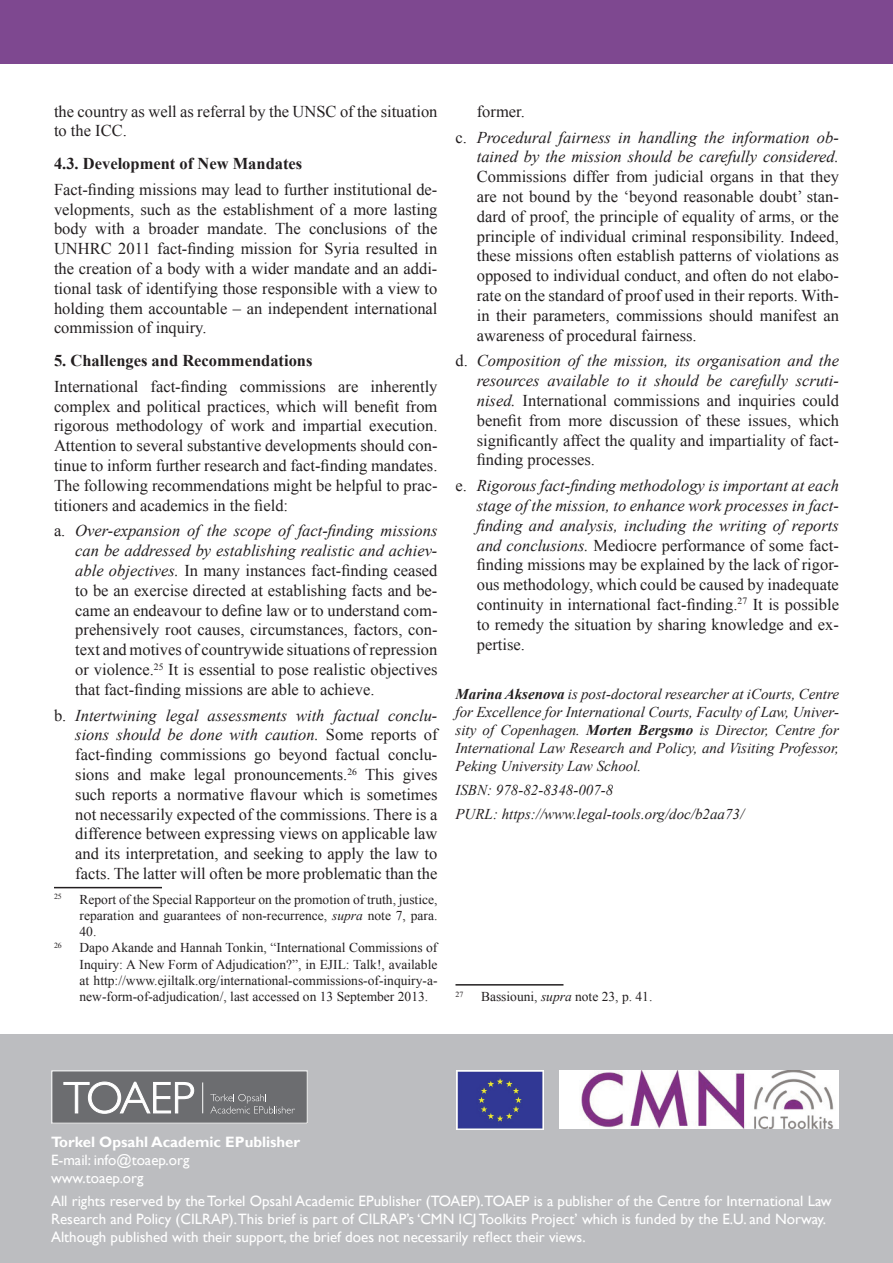
<style>
.page{position:relative;width:893px;height:1263px;background:#fff}
.page>*{position:absolute;margin:0;border:0;box-sizing:border-box;transform-origin:0 0}
.t1{font:16.5px/19.8px "Times New Roman";color:#231f20;text-align:justify}
.t2{font:italic 16.5px/25.8px "Times New Roman";color:#231f20}
.t3{font:700 16.5px "Times New Roman";color:#231f20}
.t4{font:15px/18px "Gill Sans";color:#fff}
.t5{font:italic 15px/18px "Times New Roman";color:#231f20;text-align:justify}
.t6{font:700 15px "Gill Sans";color:#fff}
.t7{font:13.5px/16.2px "Times New Roman";color:#231f20;text-align:justify}
.t8{font:7.8px "Times New Roman";color:#231f20}
.s1{font-style:italic}
.s2{font-style:normal}
.s3{font-weight:700}
</style>
<div class="page">
<div style="left:0;top:1035px;width:893px;height:228px;background:#bcbdc0"></div>
<div style="left:0;top:0;width:893px;height:64px;background:#7e4890"></div>
<svg style="left:53px;top:1072px;width:253px;height:50px;background:#7d7d80"></svg>
<hr style="left:202px;top:1082px;width:1px;height:31px;background:#fff">
<div style="left:51px;top:1070px;width:257px;height:54px;border:1px solid #fff"></div>
<img style="left:456px;top:1070px;width:87px;height:59px">
<img style="left:560px;top:1071px;width:278px;height:58px">
<hr style="left:54px;top:887px;width:108px;height:1px;background:#231f20">
<hr style="left:455px;top:984px;width:108px;height:1px;background:#231f20">
<p class="t1" style="left:54px;top:101px;width:385px">the country as well as referral by the UNSC of the situation to the ICC.</p>
<p class="t3" style="left:54px;top:152px;width:250px">4.3. Development of New Mandates</p>
<p class="t1" style="left:54px;top:179px;width:385px">Fact-finding missions may lead to further institutional de&shy;velopments, such as the establishment of a more lasting body with a broader mandate. The conclusions of the UNHRC 2011 fact-finding mission for Syria resulted in the creation of a body with a wider mandate and an addi&shy;tional task of identifying those responsible with a view to holding them accountable – an independent international commission of inquiry.</p>
<p class="t3" style="left:54px;top:349px;width:260px">5. Challenges and Recommendations</p>
<p class="t1" style="left:54px;top:376px;width:385px">International fact-finding commissions are inherently complex and political practices, which will benefit from rigorous methodology of work and impartial execution.<br>Attention to several substantive developments should con&shy;tinue to inform further research and fact-finding mandates.<br>The following recommendations might be helpful to prac&shy;titioners and academics in the field:</p>
<p class="t1" style="left:75px;top:521px;width:364px;text-indent:-21px">a. <span class="s1">Over-expansion of the scope of fact-finding missions can be addressed by establishing realistic and achiev&shy;able objectives.</span> In many instances fact-finding ceased to be an exercise directed at establishing facts and be&shy;came an endeavour to define law or to understand com&shy;prehensively root causes, circumstances, factors, con&shy;text and motives of countrywide situations of repression or violence.<sup>25</sup> It is essential to pose realistic objectives that fact-finding missions are able to achieve.</p>
<p class="t1" style="left:75px;top:705px;width:364px;text-indent:-21px">b. <span class="s1">Intertwining legal assessments with factual conclu&shy;sions should be done with caution.</span> Some reports of fact-finding commissions go beyond factual conclu&shy;sions and make legal pronouncements.<sup>26</sup> This gives such reports a normative flavour which is sometimes not necessarily expected of the commissions. There is a difference between expressing views on applicable law and its interpretation, and seeking to apply the law to facts. The latter will often be more problematic than the</p>
<p class="t8" style="left:54px;top:891px;width:9px">25</p>
<p class="t7" style="left:80px;top:891px;width:359px">Report of the Special Rapporteur on the promotion of truth, justice, reparation and guarantees of non-recurrence, <span class="s1">supra</span> note 7, para.<br>40.</p>
<p class="t8" style="left:54px;top:940px;width:9px">26</p>
<p class="t7" style="left:80px;top:939px;width:359px">Dapo Akande and Hannah Tonkin, “International Commissions of Inquiry: A New Form of Adjudication?”, in EJIL: Talk!, available at http://www.ejiltalk.org/international-commissions-of-inquiry-a&shy;new-form-of-adjudication/, last accessed on 13 September 2013.</p>
<p class="t2" style="left:455px;top:98px;width:385px;text-indent:21px"><span class="s2">former.<br>c.</span> Procedural fairness in handling the information ob-</p>
<p class="t2" style="left:477px;top:143px;width:364px">tained by the mission should be carefully considered.</p>
<p class="t1" style="left:477px;top:166px;width:364px">Commissions differ from judicial organs in that they are not bound by the ‘beyond reasonable doubt’ stan&shy;dard of proof, the principle of equality of arms, or the principle of individual criminal responsibility. Indeed, these missions often establish patterns of violations as opposed to individual conduct, and often do not elabo&shy;rate on the standard of proof used in their reports. With&shy;in their parameters, commissions should manifest an awareness of procedural fairness.</p>
<p class="t1" style="left:477px;top:351px;width:364px;text-indent:-21px">d. <span class="s1">Composition of the mission, its organisation and the resources available to it should be carefully scruti&shy;nised.</span> International commissions and inquiries could benefit from more discussion of these issues, which significantly affect the quality and impartiality of fact&shy;finding processes.</p>
<p class="t1" style="left:477px;top:475px;width:364px;text-indent:-21px">e. <span class="s1">Rigorous fact-finding methodology is important at each stage of the mission, to enhance work processes in fact&shy;finding and analysis, including the writing of reports and conclusions.</span> Mediocre performance of some fact&shy;finding missions may be explained by the lack of rigor&shy;ous methodology, which could be caused by inadequate continuity in international fact-finding.<sup>27</sup> It is possible to remedy the situation by sharing knowledge and ex&shy;pertise.</p>
<p class="t5" style="left:455px;top:685px;width:385px"><span class="s3">Marina Aksenova</span> is post-doctoral researcher at iCourts, Centre for Excellence for International Courts, Faculty of Law, Univer&shy;sity of Copenhagen. <span class="s3">Morten Bergsmo</span> is Director, Centre for International Law Research and Policy, and Visiting Professor, Peking University Law School.</p>
<p class="t5" style="left:455px;top:778px;width:290px;line-height:24px">ISBN: 978-82-8348-007-8<br>PURL: https://www.legal-tools.org/doc/b2aa73/</p>
<p class="t8" style="left:455px;top:989px;width:9px">27</p>
<p class="t7" style="left:481px;top:988px;width:173px">Bassiouni, <span class="s1">supra</span> note 23, p. 41.</p>
<p class="t6" style="left:51px;top:1133px;width:251px">Torkel Opsahl Academic EPublisher</p>
<p class="t4" style="left:51px;top:1152px;width:140px">E-mail: info@toaep.org www.toaep.org</p>
<p class="t4" style="left:51px;top:1192px;width:782px">All rights reserved by the Torkel Opsahl Academic EPublisher (TOAEP).TOAEP is a publisher of the Centre for International Law<br>Research and Policy (CILRAP).This brief is part of CILRAP’s ‘CMN ICJ Toolkits Project’ which is funded by the E.U. and Norway.<br>Although published with their support, the brief does not necessarily reflect their views.</p>
</div>
